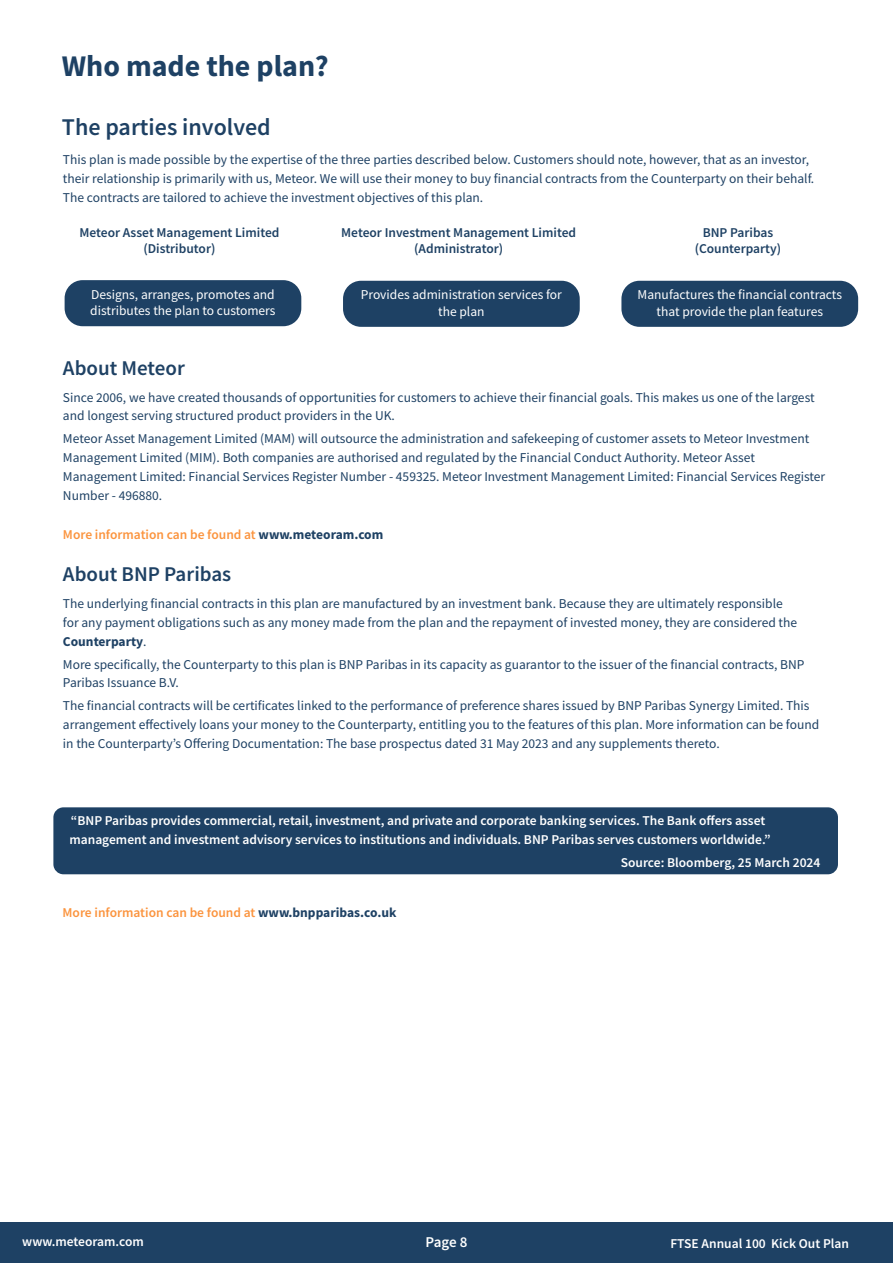
<style>
.page{position:relative;width:893px;height:1263px;background:#fff}
.page>*{position:absolute;margin:0;border:0;box-sizing:border-box;transform-origin:0 0}
.t1{font:700 30px "Source Sans Pro";color:#1e4164}
.t2{font:600 24px "Source Sans Pro";color:#1e4164}
.t3{font:600 21px "Source Sans Pro";color:#1e4164}
.t4{font:600 15px "Source Sans Pro";color:#fff}
.t5{font:13.5px/18.8px "Source Sans Pro";color:#1e4164}
.t6{font:600 13.5px/18.8px "Source Sans Pro";color:#fff}
.t7{font:13.5px/16.2px "Source Sans Pro";color:#fff;text-align:center}
.t8{font:600 13.5px/16.2px "Source Sans Pro";color:#1e4164;text-align:center}
.t9{font:600 13.5px "Source Sans Pro";color:#fb943e}
.s1{font-weight:700;color:#1e4164}
.s2{font-weight:700}
</style>
<div class="page">
<div style="left:0;top:1223px;width:893px;height:40px;background:#1e4164"></div>
<div style="left:53px;top:807px;width:785px;height:67px;background:#1e4164;border-radius:10px"></div>
<div style="left:65px;top:280px;width:236px;height:46px;background:#1e4164;border-radius:18px"></div>
<div style="left:343px;top:281px;width:237px;height:46px;background:#1e4164;border-radius:18px"></div>
<div style="left:621px;top:281px;width:237px;height:46px;background:#1e4164;border-radius:18px"></div>
<h1 class="t1" style="left:62px;top:46px;width:268px">Who made the plan?</h1>
<h2 class="t2" style="left:62px;top:111px;width:210px">The parties involved</h2>
<p class="t5" style="left:63px;top:150px;width:753px">This plan is made possible by the expertise of the three parties described below. Customers should note, however, that as an investor, their relationship is primarily with us, Meteor. We will use their money to buy financial contracts from the Counterparty on their behalf.<br>The contracts are tailored to achieve the investment objectives of this plan.</p>
<p class="t8" style="left:79px;top:224px;width:202px">Meteor Asset Management Limited (Distributor)</p>
<p class="t8" style="left:341px;top:224px;width:236px">Meteor Investment Management Limited (Administrator)</p>
<p class="t8" style="left:695px;top:224px;width:88px">BNP Paribas (Counterparty)</p>
<p class="t7" style="left:90px;top:286px;width:187px;text-align:left">Designs, arranges, promotes and distributes the plan to customers</p>
<p class="t7" style="left:361px;top:287px;width:203px">Provides administration services for the plan</p>
<p class="t7" style="left:638px;top:287px;width:206px">Manufactures the financial contracts that provide the plan features</p>
<h3 class="t3" style="left:63px;top:354px;width:123px">About Meteor</h3>
<p class="t5" style="left:63px;top:388px;width:753px">Since 2006, we have created thousands of opportunities for customers to achieve their financial goals. This makes us one of the largest and longest serving structured product providers in the UK.</p>
<p class="t5" style="left:63px;top:429px;width:764px">Meteor Asset Management Limited (MAM) will outsource the administration and safekeeping of customer assets to Meteor Investment Management Limited (MIM). Both companies are authorised and regulated by the Financial Conduct Authority. Meteor Asset Management Limited: Financial Services Register Number - 459325. Meteor Investment Management Limited: Financial Services Register Number - 496880.</p>
<p class="t9" style="left:63px;top:526px;width:322px">More information can be found at <span class="s1">www.meteoram.com</span></p>
<h3 class="t3" style="left:63px;top:560px;width:170px">About BNP Paribas</h3>
<p class="t5" style="left:63px;top:594px;width:736px">The underlying financial contracts in this plan are manufactured by an investment bank. Because they are ultimately responsible for any payment obligations such as any money made from the plan and the repayment of invested money, they are considered the<br><span class="s2">Counterparty</span>.</p>
<p class="t5" style="left:63px;top:655px;width:743px">More specifically, the Counterparty to this plan is BNP Paribas in its capacity as guarantor to the issuer of the financial contracts, BNP<br>Paribas Issuance B.V.</p>
<p class="t5" style="left:63px;top:696px;width:758px">The financial contracts will be certificates linked to the performance of preference shares issued by BNP Paribas Synergy Limited. This arrangement effectively loans your money to the Counterparty, entitling you to the features of this plan. More information can be found in the Counterparty’s Offering Documentation: The base prospectus dated 31 May 2023 and any supplements thereto.</p>
<p class="t6" style="left:69px;top:811px;width:703px">“BNP Paribas provides commercial, retail, investment, and private and corporate banking services. The Bank offers asset management and investment advisory services to institutions and individuals. BNP Paribas serves customers worldwide.”</p>
<p class="t6" style="left:621px;top:853px;width:201px">Source: Bloomberg, 25 March 2024</p>
<p class="t9" style="left:63px;top:903px;width:335px">More information can be found at <span class="s1">www.bnpparibas.co.uk</span></p>
<p class="t6" style="left:22px;top:1232px;width:123px">www.meteoram.com</p>
<p class="t4" style="left:426px;top:1232px;width:43px">Page 8</p>
<p class="t6" style="left:670px;top:1234px;width:180px">FTSE Annual 100 Kick Out Plan</p>
</div>
